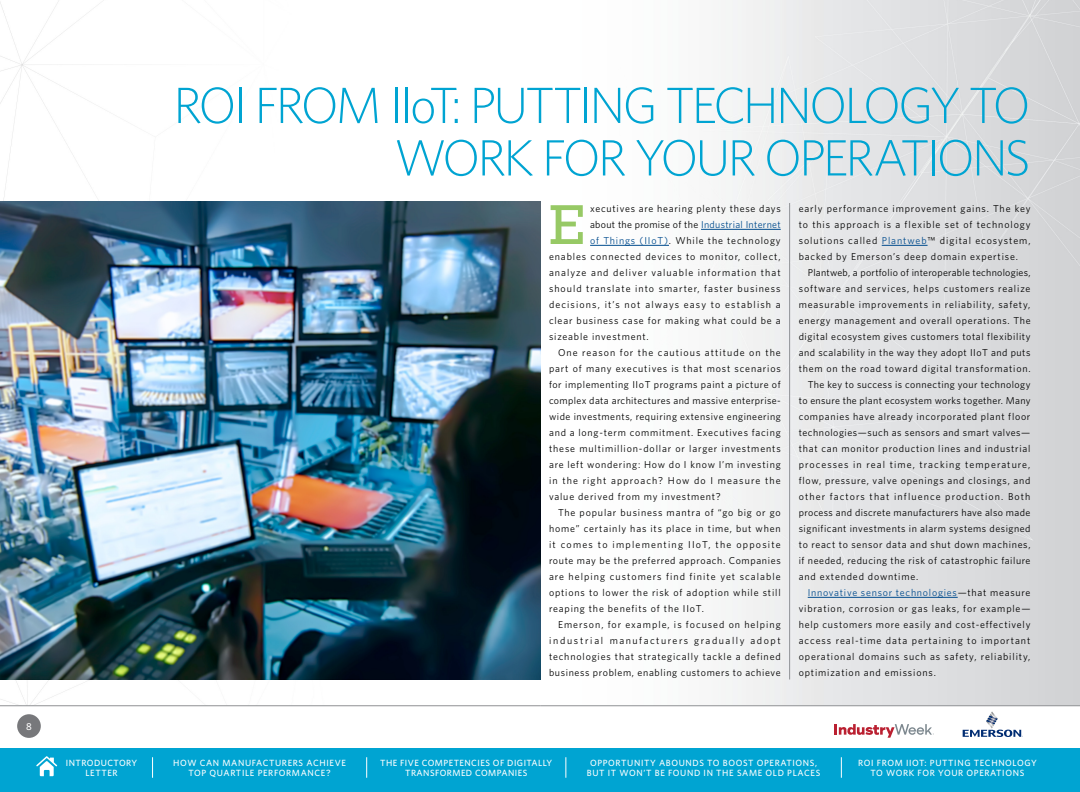
<style>
.page{position:relative;width:1080px;height:792px;background:#fff}
.page>*{position:absolute;margin:0;border:0;box-sizing:border-box;transform-origin:0 0}
.body{font:57.1px "Rockwell Std";color:#97c965}
.headline{font:300 51px/52.5px "Whitney";letter-spacing:-.06em;color:#00a4d2;text-align:right}
.body-2{font:10px/16px "Whitney";letter-spacing:.085em;color:#000;text-align:justify}
.body-3{font:10px "Whitney";letter-spacing:.105em;color:#000}
.body-4{font:10px "Whitney";letter-spacing:.11em;color:#000}
.body-5{font:10px "Whitney";letter-spacing:.03em;color:#000}
.t1{font:500 10px "Whitney";color:#fff}
.t2{font:500 9px/10px "Whitney";letter-spacing:.07em;color:#fff;text-align:center}
.t3{font:500 9px/10px "Whitney";letter-spacing:.05em;color:#fff;text-align:center}
.s1{color:#004b8d}
</style>
<div class="page">
<img style="left:0;top:0;width:1080px;height:706px">
<hr style="left:789px;top:203px;width:1px;height:476px;background:#8f9194">
<hr style="left:0;top:706px;width:540px;height:1px;background:#8f9194">
<hr style="left:540px;top:706px;width:540px;height:1px;background:#8f9194">
<div style="left:17px;top:714px;width:24px;height:24px;background:#77787b;border-radius:50%"></div>
<div style="left:0;top:748px;width:1080px;height:44px;background:#00a4d2"></div>
<hr style="left:701px;top:229px;width:80px;height:1px;background:#004b8d">
<hr style="left:590px;top:245px;width:79px;height:1px;background:#004b8d">
<hr style="left:882px;top:245px;width:46px;height:1px;background:#004b8d">
<hr style="left:808px;top:597px;width:150px;height:1px;background:#004b8d">
<img style="left:0;top:202px;width:540px;height:477px">
<svg style="left:36px;top:756px;width:21px;height:20px"></svg>
<svg style="left:152px;top:757px;width:1px;height:21px"></svg>
<svg style="left:366px;top:757px;width:1px;height:21px"></svg>
<svg style="left:565px;top:757px;width:1px;height:21px"></svg>
<svg style="left:841px;top:757px;width:1px;height:21px"></svg>
<svg style="left:963px;top:711px;width:60px;height:26px"></svg>
<svg style="left:834px;top:724px;width:100px;height:14px"></svg>
<p class="t1" style="left:26px;top:721px;width:7px">8</p>
<p class="headline" style="left:173px;top:78px;width:859px">ROI FROM IIoT: PUTTING TECHNOLOGY TO<br>WORK FOR YOUR OPERATIONS</p>
<p class="body" style="left:549px;top:192px;width:37px">E</p>
<p class="body-2" style="left:590px;top:200px;width:192px">xecutives are hearing plenty these days</p>
<p class="body-5" style="left:590px;top:219px;width:192px">about the promise of the <span class="s1">Industrial Internet</span></p>
<p class="body-2" style="left:590px;top:232px;width:192px"><span class="s1">of Things (IIoT)</span>. While the technology</p>
<p class="body-2" style="left:549px;top:248px;width:233px">enables connected devices to monitor, collect,</p>
<p class="body-3" style="left:549px;top:267px;width:233px">analyze and deliver valuable information that</p>
<p class="body-2" style="left:549px;top:280px;width:233px">should translate into smarter, faster business</p>
<p class="body-4" style="left:549px;top:299px;width:233px">decisions, it’s not always easy to establish a</p>
<p class="body-2" style="left:549px;top:312px;width:233px">clear business case for making what could be a</p>
<p class="body-2" style="left:549px;top:328px;width:101px">sizeable investment.</p>
<p class="body-2" style="left:549px;top:344px;width:233px;text-indent:9px">One reason for the cautious attitude on the part of many executives is that most scenarios for implementing IIoT programs paint a picture of complex data architectures and massive enterprise&shy;wide investments, requiring extensive engineering and a long-term commitment. Executives facing these multimillion-dollar or larger investments are left wondering: How do I know I’m investing in the right approach? How do I measure the value derived from my investment?</p>
<p class="body-2" style="left:549px;top:504px;width:233px;text-indent:9px">The popular business mantra of “go big or go home” certainly has its place in time, but when it comes to implementing IIoT, the opposite route may be the preferred approach. Companies are helping customers find finite yet scalable options to lower the risk of adoption while still reaping the benefits of the IIoT.</p>
<p class="body-2" style="left:549px;top:616px;width:233px;text-indent:9px">Emerson, for example, is focused on helping industrial manufacturers gradually adopt technologies that strategically tackle a defined business problem, enabling customers to achieve</p>
<p class="body-2" style="left:799px;top:200px;width:233px">early performance improvement gains. The key to this approach is a flexible set of technology solutions called <span class="s1">Plantweb</span>™ digital ecosystem, backed by Emerson’s deep domain expertise.</p>
<p class="body-2" style="left:799px;top:264px;width:233px;text-indent:9px">Plantweb, a portfolio of interoperable technologies, software and services, helps customers realize measurable improvements in reliability, safety, energy management and overall operations. The digital ecosystem gives customers total flexibility and scalability in the way they adopt IIoT and puts them on the road toward digital transformation.</p>
<p class="body-2" style="left:799px;top:376px;width:233px;text-indent:9px">The key to success is connecting your technology to ensure the plant ecosystem works together. Many companies have already incorporated plant floor technologies—such as sensors and smart valves— that can monitor production lines and industrial processes in real time, tracking temperature, flow, pressure, valve openings and closings, and other factors that influence production. Both process and discrete manufacturers have also made significant investments in alarm systems designed to react to sensor data and shut down machines, if needed, reducing the risk of catastrophic failure and extended downtime.</p>
<p class="body-2" style="left:799px;top:584px;width:233px;text-indent:9px"><span class="s1">Innovative sensor technologies</span>—that measure vibration, corrosion or gas leaks, for example— help customers more easily and cost-effectively access real-time data pertaining to important operational domains such as safety, reliability, optimization and emissions.</p>
<p class="t3" style="left:66px;top:757px;width:73px">INTRODUCTORY<br>LETTER</p>
<p class="t2" style="left:173px;top:757px;width:174px">HOW CAN MANUFACTURERS ACHIEVE<br>TOP QUARTILE PERFORMANCE?</p>
<p class="t3" style="left:380px;top:757px;width:174px">THE FIVE COMPETENCIES OF DIGITALLY<br>TRANSFORMED COMPANIES</p>
<p class="t2" style="left:587px;top:757px;width:235px">OPPORTUNITY ABOUNDS TO BOOST OPERATIONS,<br>BUT IT WON’T BE FOUND IN THE SAME OLD PLACES</p>
<p class="t2" style="left:858px;top:757px;width:180px">ROI FROM IIOT: PUTTING TECHNOLOGY<br>TO WORK FOR YOUR OPERATIONS</p>
</div>
